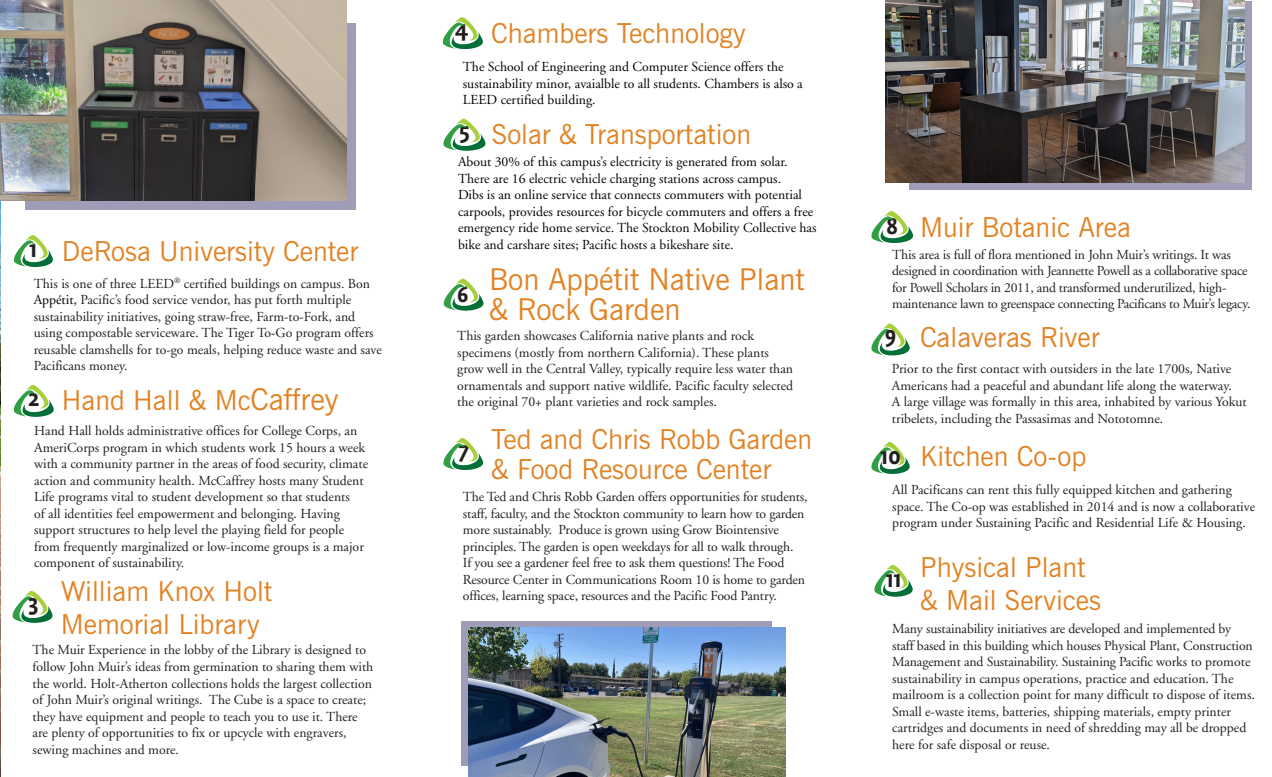
<style>
.page{position:relative;width:1272px;height:777px;background:#fff}
.page>*{position:absolute;margin:0;border:0;box-sizing:border-box;transform-origin:0 0}
.t1{font:30px "News Gothic BT";color:#e18325}
.t2{font:27.5px "News Gothic BT";color:#e18325}
.t3{font:700 26.25px "Profile";color:#231f20}
.t4{font:700 25px "Profile";color:#231f20}
.t5{font:13.75px/16.5px "Adobe Garamond";color:#231f20}
.t6{font:13.75px/16.5px "Adobe Garamond";color:#040503}
.t7{font:13.75px/16.5px "Adobe Garamond";letter-spacing:-.02em;color:#231f20}
.s1{color:#040503}
.s2{font-size:30px}
</style>
<div class="page">
<img style="left:0;top:201px;width:1px;height:575px">
<svg style="left:909px;top:2px;width:342px;height:188px;background:#9e9db6"></svg>
<div style="left:461px;top:620px;width:310px;height:145px;background:#9e9cb6"></div>
<div style="left:25px;top:23px;width:331px;height:187px;background:#9e9cb6"></div>
<img style="left:468px;top:627px;width:317px;height:149px">
<img style="left:0;top:0;width:346px;height:201px">
<img style="left:885px;top:0;width:358px;height:183px">
<svg style="left:13px;top:384px;width:41px;height:33px"></svg>
<svg style="left:871px;top:211px;width:42px;height:32px"></svg>
<svg style="left:442px;top:17px;width:41px;height:32px"></svg>
<svg style="left:871px;top:442px;width:38px;height:32px"></svg>
<svg style="left:874px;top:564px;width:38px;height:33px"></svg>
<svg style="left:871px;top:323px;width:38px;height:32px"></svg>
<svg style="left:12px;top:590px;width:41px;height:33px"></svg>
<svg style="left:14px;top:235px;width:39px;height:32px"></svg>
<svg style="left:443px;top:118px;width:42px;height:33px"></svg>
<svg style="left:443px;top:438px;width:40px;height:32px"></svg>
<svg style="left:443px;top:278px;width:40px;height:33px"></svg>
<p class="t4" style="left:29px;top:235px;width:9px">1</p>
<p class="t2" style="left:62px;top:234px;width:298px">DeRosa University Center</p>
<p class="t5" style="left:34px;top:275px;width:349px">This is one of three LEED<sup>®</sup> certified buildings on campus. Bon <span class="s1">Appétit,</span> Pacific’s food service vendor, has put forth multiple sustainability initiatives, going straw-free, Farm-to-Fork, and using compostable serviceware. The Tiger To-Go program offers reusable clamshells for to-go meals, helping reduce waste and save Pacificans money.</p>
<p class="t4" style="left:28px;top:384px;width:13px">2</p>
<p class="t2" style="left:62px;top:383px;width:278px">Hand Hall &amp; Mc<span class="s2">Caffrey</span></p>
<p class="t5" style="left:34px;top:422px;width:335px">Hand Hall holds administrative offices for College Corps, an AmeriCorps program in which students work 15 hours a week with a community partner in the areas of food security, climate action and community health. McCaffrey hosts many Student Life programs vital to student development so that students<br>of all identities feel empowerment and belonging. Having support structures to help level the playing field for people from frequently marginalized or low-income groups is a major component of sustainability.</p>
<p class="t2" style="left:61px;top:574px;width:213px">William Knox Holt</p>
<p class="t2" style="left:61px;top:607px;width:200px">Memorial Library</p>
<p class="t5" style="left:33px;top:642px;width:342px">The Muir Experience in the lobby of the Library is designed to follow John Muir’s ideas from germination to sharing them with the world. Holt-Atherton collections holds the largest collection of John Muir’s original writings. The Cube is a space to create; they have equipment and people to teach you to use it. There are plenty of opportunities to fix or upcycle with engravers, sewing machines and more.</p>
<p class="t4" style="left:28px;top:589px;width:12px">3</p>
<p class="t4" style="left:455px;top:16px;width:15px">4</p>
<p class="t2" style="left:491px;top:17px;width:256px">Chambers Technology</p>
<p class="t6" style="left:463px;top:59px;width:341px">The School of Engineering and Computer Science offers the sustainability minor, avaialble to all students. Chambers is also a<br>LEED certified building.</p>
<p class="t2" style="left:492px;top:117px;width:261px">Solar &amp; Transportation</p>
<p class="t6" style="left:458px;top:154px;width:360px">About 30% of this campus’s electricity is generated from solar.<br>There are 16 electric vehicle charging stations across campus.<br>Dibs is an online service that connects commuters with potential carpools, provides resources for bicycle commuters and offers a free emergency ride home service. The Stockton Mobility Collective has bike and carshare sites; Pacific hosts a bikeshare site.</p>
<p class="t4" style="left:459px;top:117px;width:12px">5</p>
<p class="t1" style="left:489px;top:261px;width:317px">Bon Appétit Native Plant</p>
<p class="t1" style="left:489px;top:291px;width:193px">&amp; Rock Garden</p>
<p class="t5" style="left:457px;top:327px;width:337px">This garden showcases California native plants and rock specimens (mostly from northern California). These plants grow well in the Central Valley, typically require less water than ornamentals and support native wildlife. Pacific faculty selected the original 70+ plant varieties and rock samples.</p>
<p class="t4" style="left:457px;top:281px;width:13px">6</p>
<p class="t4" style="left:458px;top:437px;width:13px">7</p>
<p class="t2" style="left:491px;top:422px;width:322px">Ted and Chris Robb Garden</p>
<p class="t2" style="left:491px;top:452px;width:282px">&amp; Food Resource Center</p>
<p class="t5" style="left:463px;top:489px;width:346px">The Ted and Chris Robb Garden offers opportunities for students, staff, faculty, and the Stockton community to learn how to garden more sustainably. Produce is grown using Grow Biointensive principles. The garden is open weekdays for all to walk through.<br>If you see a gardener feel free to ask them questions! The Food Resource Center in Communications Room 10 is home to garden offices, learning space, resources and the Pacific Food Pantry.</p>
<p class="t3" style="left:886px;top:212px;width:14px">8</p>
<p class="t2" style="left:919px;top:210px;width:212px">Muir Botanic Area</p>
<p class="t7" style="left:892px;top:246px;width:360px">This area is full of flora mentioned in John Muir’s writings. It was designed in coordination with Jeannette Powell as a collaborative space for Powell Scholars in 2011, and transformed underutilized, high&shy;maintenance lawn to greenspace connecting Pacificans to Muir’s legacy.</p>
<p class="t4" style="left:884px;top:322px;width:13px">9</p>
<p class="t2" style="left:919px;top:320px;width:181px">Calaveras River</p>
<p class="t5" style="left:891px;top:361px;width:341px">Prior to the first contact with outsiders in the late 1700s, Native<br>Americans had a peaceful and abundant life along the waterway.</p>
<p class="t5" style="left:891px;top:394px;width:356px">A large village was formally in this area, inhabited by various Yokut tribelets, including the Passasimas and Nototomne.</p>
<p class="t2" style="left:920px;top:439px;width:167px">Kitchen Co-op</p>
<p class="t5" style="left:892px;top:482px;width:364px">All Pacificans can rent this fully equipped kitchen and gathering space. The Co-op was established in 2014 and is now a collaborative program under Sustaining Pacific and Residential Life &amp; Housing.</p>
<p class="t2" style="left:920px;top:550px;width:167px">Physical Plant</p>
<p class="t2" style="left:920px;top:583px;width:182px">&amp; Mail Services</p>
<p class="t5" style="left:892px;top:620px;width:364px">Many sustainability initiatives are developed and implemented by staff based in this building which houses Physical Plant, Construction Management and Sustainability. Sustaining Pacific works to promote sustainability in campus operations, practice and education. The mailroom is a collection point for many difficult to dispose of items.<br>Small e-waste items, batteries, shipping materials, empty printer cartridges and documents in need of shredding may all be dropped here for safe disposal or reuse.</p>
<p class="t4" style="left:880px;top:442px;width:22px">10</p>
<p class="t4" style="left:885px;top:566px;width:17px">11</p>
</div>
